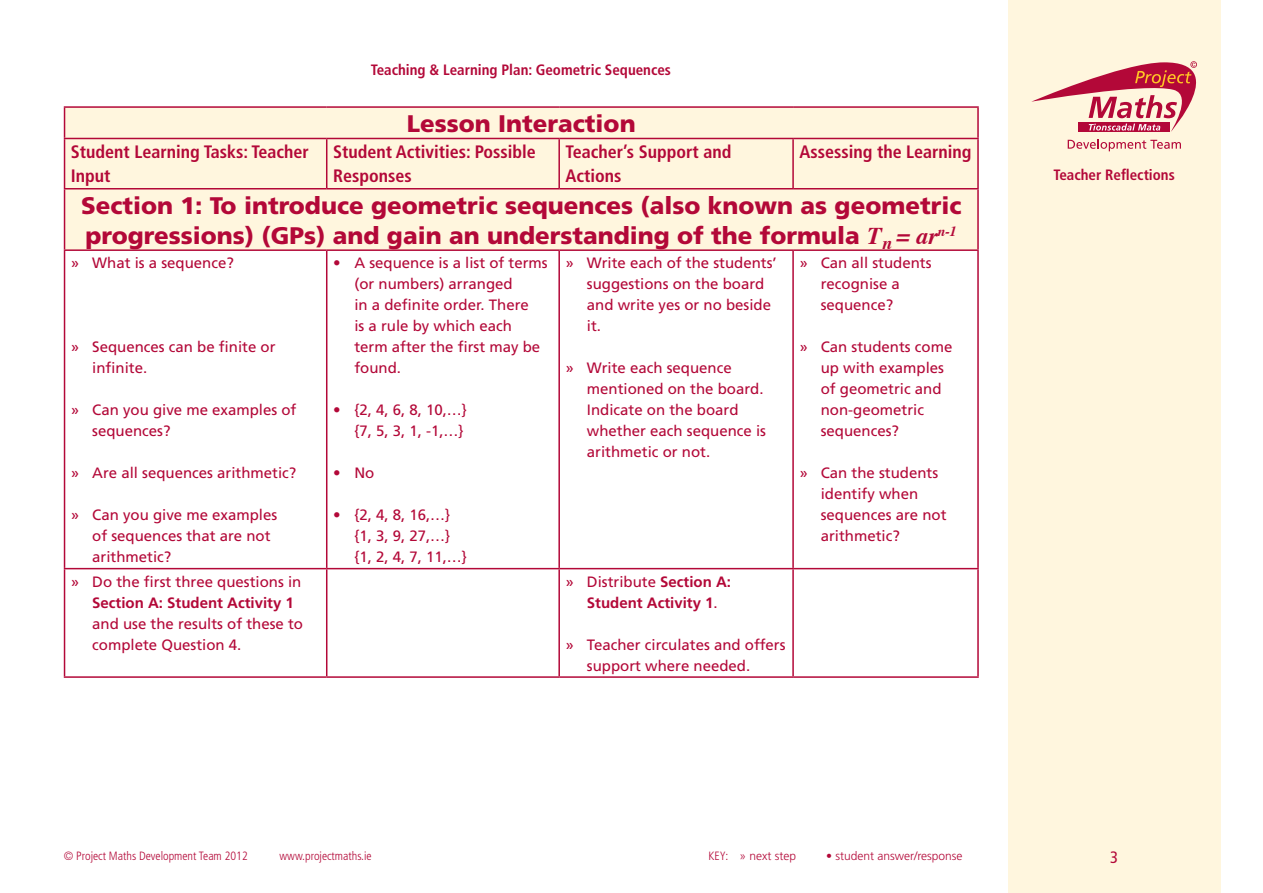
<style>
.page{position:relative;width:1263px;height:893px;background:#fff}
.page>*{position:absolute;margin:0;border:0;box-sizing:border-box;transform-origin:0 0}
.Head_2{font:900 24px/30px "Frutiger";color:#b30838}
.Table_Head{font:700 condensed 18px/24px "Frutiger";color:#b30838}
.t1{font:condensed 16.5px "Frutiger";color:#b30838}
.Arrow_Bullit_Points{font:15px/21px "Frutiger";color:#b30838}
.Round_Bullit_Points{font:15px/21px "Frutiger";color:#b30838}
.t2{font:700 condensed 15px "Frutiger";color:#b30838}
.Arrow_Bullit_Points-2{font:700 15px/21px "Frutiger";color:#b30838;text-align:center}
.t3{font:300 condensed 12px "Frutiger";color:#b30838}
.t4{font:300 12px "Frutiger";color:#b30838}
.s1{font-family:"Times";font-weight:700;font-style:italic}
.s2{font-weight:700}
.s3{font-weight:400}
.s4{font-stretch:condensed}
</style>
<div class="page">
<div style="left:1008px;top:0;width:212px;height:893px;background:#fff6de"></div>
<svg style="left:1068px;top:139px;width:113px;height:12px"></svg>
<svg style="left:1031px;top:61px;width:166px;height:71px"></svg>
<div style="left:65px;top:108px;width:912px;height:141px;background:#fff6de"></div>
<hr style="left:64px;top:106px;width:263px;height:2px;background:#b30838">
<hr style="left:64px;top:108px;width:1px;height:30px;background:#b30838">
<hr style="left:327px;top:106px;width:232px;height:2px;background:#b30838">
<hr style="left:559px;top:106px;width:234px;height:2px;background:#b30838">
<hr style="left:793px;top:106px;width:186px;height:2px;background:#b30838">
<hr style="left:977px;top:108px;width:2px;height:30px;background:#b30838">
<hr style="left:64px;top:138px;width:263px;height:1px;background:#b30838">
<hr style="left:64px;top:139px;width:1px;height:49px;background:#b30838">
<hr style="left:327px;top:138px;width:232px;height:1px;background:#b30838">
<hr style="left:326px;top:139px;width:1px;height:49px;background:#b30838">
<hr style="left:559px;top:138px;width:234px;height:1px;background:#b30838">
<hr style="left:558px;top:139px;width:2px;height:49px;background:#b30838">
<hr style="left:793px;top:138px;width:186px;height:1px;background:#b30838">
<hr style="left:792px;top:139px;width:2px;height:49px;background:#b30838">
<hr style="left:977px;top:139px;width:2px;height:49px;background:#b30838">
<hr style="left:64px;top:188px;width:263px;height:1px;background:#b30838">
<hr style="left:64px;top:189px;width:1px;height:60px;background:#b30838">
<hr style="left:327px;top:188px;width:232px;height:1px;background:#b30838">
<hr style="left:559px;top:188px;width:234px;height:1px;background:#b30838">
<hr style="left:793px;top:188px;width:186px;height:1px;background:#b30838">
<hr style="left:977px;top:189px;width:2px;height:60px;background:#b30838">
<hr style="left:64px;top:249px;width:263px;height:2px;background:#b30838">
<hr style="left:64px;top:251px;width:1px;height:317px;background:#b30838">
<hr style="left:327px;top:249px;width:232px;height:2px;background:#b30838">
<hr style="left:326px;top:251px;width:1px;height:317px;background:#b30838">
<hr style="left:559px;top:249px;width:234px;height:2px;background:#b30838">
<hr style="left:558px;top:251px;width:2px;height:317px;background:#b30838">
<hr style="left:793px;top:249px;width:186px;height:2px;background:#b30838">
<hr style="left:792px;top:251px;width:2px;height:317px;background:#b30838">
<hr style="left:977px;top:251px;width:2px;height:317px;background:#b30838">
<hr style="left:64px;top:568px;width:263px;height:1px;background:#b30838">
<hr style="left:64px;top:569px;width:1px;height:107px;background:#b30838">
<hr style="left:327px;top:568px;width:232px;height:1px;background:#b30838">
<hr style="left:326px;top:569px;width:1px;height:107px;background:#b30838">
<hr style="left:559px;top:568px;width:234px;height:1px;background:#b30838">
<hr style="left:558px;top:569px;width:2px;height:107px;background:#b30838">
<hr style="left:793px;top:568px;width:186px;height:1px;background:#b30838">
<hr style="left:792px;top:569px;width:2px;height:107px;background:#b30838">
<hr style="left:977px;top:569px;width:2px;height:107px;background:#b30838">
<hr style="left:64px;top:676px;width:263px;height:2px;background:#b30838">
<hr style="left:327px;top:676px;width:232px;height:2px;background:#b30838">
<hr style="left:559px;top:676px;width:234px;height:2px;background:#b30838">
<hr style="left:793px;top:676px;width:186px;height:2px;background:#b30838">
<p class="t2" style="left:371px;top:61px;width:302px">Teaching &amp; Learning Plan: Geometric Sequences</p>
<p class="Head_2" style="left:407px;top:108px;width:230px">Lesson Interaction</p>
<p class="Table_Head" style="left:71px;top:140px;width:239px">Student Learning Tasks: Teacher<br>Input</p>
<p class="Table_Head" style="left:333px;top:140px;width:204px">Student Activities: Possible<br>Responses</p>
<p class="Table_Head" style="left:566px;top:140px;width:167px">Teacher’s Support and<br>Actions</p>
<p class="Table_Head" style="left:799px;top:140px;width:174px">Assessing the Learning</p>
<p class="Head_2" style="left:81px;top:190px;width:882px">Section 1: To introduce geometric sequences (also known as geometric progressions) (GPs) and gain an understanding of the formula <span class="s1">T</span><sub>n</sub> <span class="s1">= ar</span><sup>n-1</sup></p>
<p class="Arrow_Bullit_Points" style="left:71px;top:252px;width:164px">» What is a sequence?</p>
<p class="Round_Bullit_Points" style="left:354px;top:252px;width:195px;text-indent:-21px">• A sequence is a list of terms (or numbers) arranged<br>in a definite order. There<br>is a rule by which each term after the first may be found.</p>
<p class="Round_Bullit_Points" style="left:333px;top:399px;width:135px;text-align:right">• {2, 4, 6, 8, 10,…} {7, 5, 3, 1, -1,…}</p>
<p class="Round_Bullit_Points" style="left:333px;top:462px;width:43px">• No</p>
<p class="Round_Bullit_Points" style="left:354px;top:504px;width:114px;text-indent:-21px">• {2, 4, 8, 16,…} {1, 3, 9, 27,…} {1, 2, 4, 7, 11,…}</p>
<p class="Arrow_Bullit_Points" style="left:587px;top:252px;width:191px;text-indent:-21px">» Write each of the students’ suggestions on the board and write yes or no beside it.</p>
<p class="Arrow_Bullit_Points" style="left:587px;top:357px;width:181px;text-indent:-21px">» Write each sequence mentioned on the board.<br>Indicate on the board whether each sequence is arithmetic or not.</p>
<p class="Arrow_Bullit_Points" style="left:821px;top:252px;width:112px;text-indent:-21px">» Can all students recognise a sequence?</p>
<p class="Arrow_Bullit_Points" style="left:821px;top:336px;width:133px;text-indent:-21px">» Can students come up with examples of geometric and non-geometric sequences?</p>
<p class="Arrow_Bullit_Points" style="left:821px;top:462px;width:127px;text-indent:-21px">» Can the students identify when sequences are not arithmetic?</p>
<p class="Arrow_Bullit_Points" style="left:92px;top:336px;width:185px;text-indent:-21px">» Sequences can be finite or infinite.</p>
<p class="Arrow_Bullit_Points" style="left:92px;top:399px;width:206px;text-indent:-21px">» Can you give me examples of sequences?</p>
<p class="Arrow_Bullit_Points" style="left:71px;top:462px;width:227px">» Are all sequences arithmetic?</p>
<p class="Arrow_Bullit_Points" style="left:92px;top:504px;width:187px;text-indent:-21px">» Can you give me examples of sequences that are not arithmetic?</p>
<p class="Arrow_Bullit_Points" style="left:92px;top:571px;width:212px;text-indent:-21px">» Do the first three questions in<br><span class="s2">Section A: Student Activity 1 </span>and use the results of these to complete Question 4.</p>
<p class="Arrow_Bullit_Points-2" style="left:566px;top:571px;width:167px"><span class="s3">» Distribute</span> Section A:<br>Student Activity 1<span class="s3">.</span></p>
<p class="Arrow_Bullit_Points" style="left:587px;top:634px;width:200px;text-indent:-21px">» Teacher circulates and offers support where needed.</p>
<p class="t2" style="left:1053px;top:166px;width:123px">Teacher Reflections</p>
<p class="t3" style="left:64px;top:849px;width:186px">© Project Maths Development Team 2012</p>
<p class="t3" style="left:279px;top:849px;width:94px">www.projectmaths.ie</p>
<p class="t4" style="left:709px;top:849px;width:89px"><span class="s4">KEY:</span> » next step</p>
<p class="t4" style="left:826px;top:849px;width:138px">• student answer/response</p>
<p class="t1" style="left:1110px;top:847px;width:9px">3</p>
</div>
